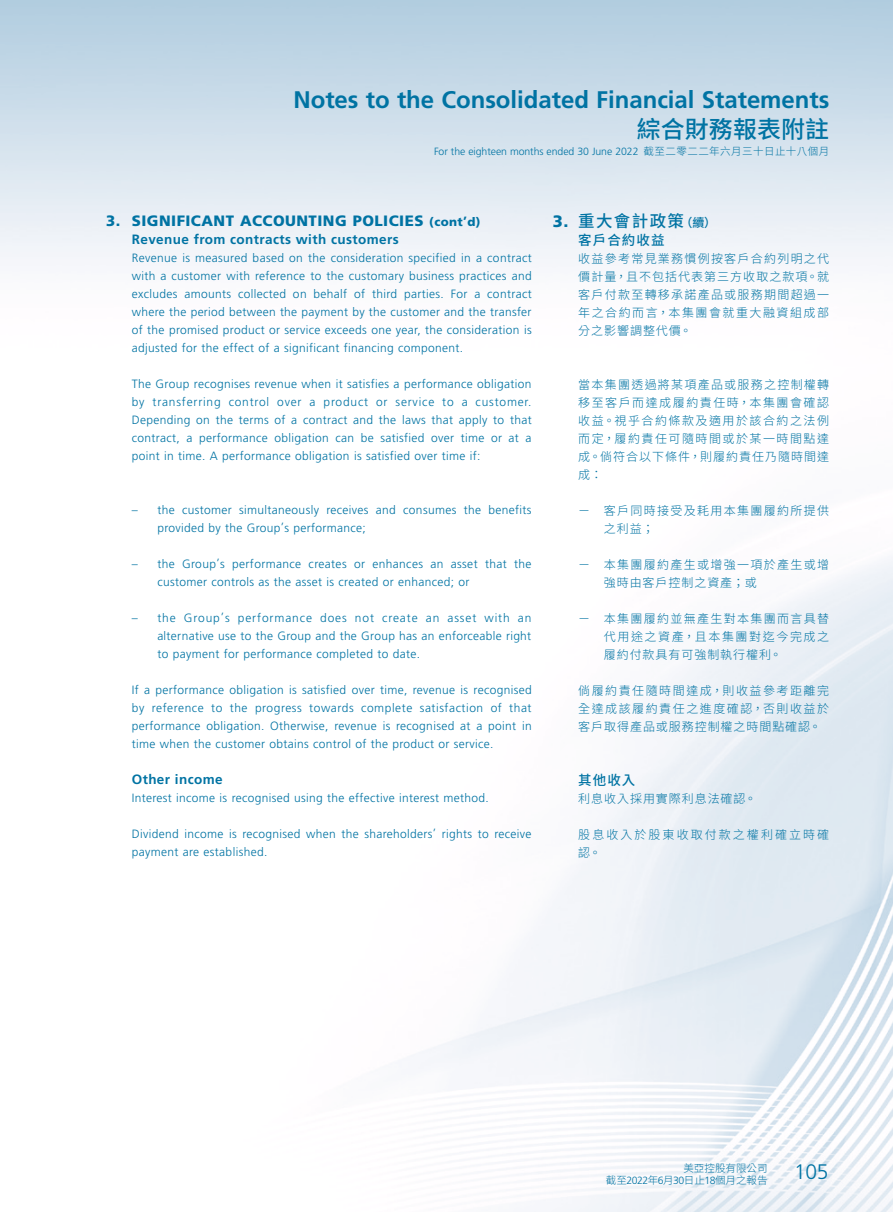
<style>
.page{position:relative;width:893px;height:1212px;background:#fff}
.page>*{position:absolute;margin:0;border:0;box-sizing:border-box;transform-origin:0 0}
.t1{font:700 24px "Frutiger LT Std";color:#0073a3}
.t2{font:500 24px "Source Han Sans TC";letter-spacing:.005em;color:#0073a3}
.t3{font:300 21px "Frutiger LT Std";color:#0073a3}
.C_Heading_1{font:500 16.5px "Source Han Sans TC";letter-spacing:.08em;color:#0073a3}
.Heading_1{font:900 15px "Frutiger LT Std";letter-spacing:.03em;color:#0073a3}
.Heading_2{font:700 13.5px "Frutiger LT Std";letter-spacing:.03em;color:#0073a3}
.C_Heading_2{font:500 13.5px "Source Han Sans TC";letter-spacing:.08em;color:#0073a3}
.Body_Text{font:300 12px/18px "Frutiger LT Std";letter-spacing:.03em;color:#0073a3;text-align:justify}
.C_Body_Text{font:300 12px/18px "Source Han Sans TC";letter-spacing:.11em;color:#0073a3;text-align:justify}
.C_Body_Text-2{font:300 12px/18px "Source Han Sans TC";letter-spacing:.17em;color:#0073a3}
.C_Body_Text-3{font:300 12px "Source Han Sans TC";letter-spacing:.08em;color:#0073a3}
.t4{font:300 10.5px "Frutiger LT Std";letter-spacing:-.005em;color:#0073a3}
.t5{font:300 10.5px/12.8px "Source Han Sans TC";letter-spacing:.005em;color:#0073a3;text-align:right}
.s1{font-family:"Source Han Sans TC"}
.s2{font-size:12px}
.s3{font-family:"Frutiger LT Std";font-weight:900}
.s4{font-family:"Frutiger LT Std"}
</style>
<div class="page">
<img style="left:0;top:0;width:893px;height:1212px">
<h1 class="t1" style="left:293px;top:85px;width:537px">Notes to the Consolidated Financial Statements</h1>
<h1 class="t2" style="left:637px;top:115px;width:194px">綜合財務報表附註</h1>
<p class="t4" style="left:434px;top:145px;width:397px">For the eighteen months ended 30 June 2022 <span class="s1">截至二零二二年六月三十日止十八個月</span></p>
<p class="Heading_1" style="left:106px;top:211px;width:376px">3. SIGNIFICANT ACCOUNTING POLICIES <span class="s2">(cont’d)</span></p>
<p class="Heading_2" style="left:132px;top:231px;width:268px">Revenue from contracts with customers</p>
<p class="Body_Text" style="left:132px;top:249px;width:401px">Revenue is measured based on the consideration specified in a contract with a customer with reference to the customary business practices and excludes amounts collected on behalf of third parties. For a contract where the period between the payment by the customer and the transfer of the promised product or service exceeds one year, the consideration is adjusted for the effect of a significant financing component.</p>
<p class="Body_Text" style="left:132px;top:375px;width:401px">The Group recognises revenue when it satisfies a performance obligation by transferring control over a product or service to a customer.<br>Depending on the terms of a contract and the laws that apply to that contract, a performance obligation can be satisfied over time or at a point in time. A performance obligation is satisfied over time if:</p>
<p class="Body_Text" style="left:157px;top:501px;width:376px;text-indent:-26px">– the customer simultaneously receives and consumes the benefits provided by the Group’s performance;</p>
<p class="Body_Text" style="left:157px;top:555px;width:376px;text-indent:-26px">– the Group’s performance creates or enhances an asset that the customer controls as the asset is created or enhanced; or</p>
<p class="Body_Text" style="left:157px;top:609px;width:376px;text-indent:-26px">– the Group’s performance does not create an asset with an alternative use to the Group and the Group has an enforceable right to payment for performance completed to date.</p>
<p class="Body_Text" style="left:132px;top:681px;width:401px">If a performance obligation is satisfied over time, revenue is recognised by reference to the progress towards complete satisfaction of that performance obligation. Otherwise, revenue is recognised at a point in time when the customer obtains control of the product or service.</p>
<p class="Heading_2" style="left:132px;top:771px;width:92px">Other income</p>
<p class="Body_Text" style="left:132px;top:789px;width:358px">Interest income is recognised using the effective interest method.</p>
<p class="Body_Text" style="left:132px;top:825px;width:401px">Dividend income is recognised when the shareholders’ rights to receive payment are established.</p>
<p class="C_Heading_1" style="left:553px;top:212px;width:165px"><span class="s3">3.</span> 重大會計政策<span class="s2">（續）</span></p>
<p class="C_Heading_2" style="left:578px;top:233px;width:88px">客戶合約收益</p>
<p class="C_Body_Text" style="left:578px;top:250px;width:252px">收益參考常見業務慣例按客戶合約列明之代價計量，且不包括代表第三方收取之款項。就客戶付款至轉移承諾產品或服務期間超過一年之合約而言，本集團會就重大融資組成部分之影響調整代價。</p>
<p class="C_Body_Text" style="left:578px;top:376px;width:252px">當本集團透過將某項產品或服務之控制權轉移至客戶而達成履約責任時，本集團會確認收益。視乎合約條款及適用於該合約之法例而定，履約責任可隨時間或於某一時間點達成。倘符合以下條件，則履約責任乃隨時間達成：</p>
<p class="C_Body_Text" style="left:604px;top:502px;width:227px;text-indent:-26px">－ 客戶同時接受及耗用本集團履約所提供之利益；</p>
<p class="C_Body_Text" style="left:604px;top:556px;width:227px;text-indent:-26px">－ 本集團履約產生或增強一項於產生或增強時由客戶控制之資產；或</p>
<p class="C_Body_Text" style="left:604px;top:610px;width:227px;text-indent:-26px">－ 本集團履約並無產生對本集團而言具替代用途之資產，且本集團對迄今完成之履約付款具有可強制執行權利。</p>
<p class="C_Body_Text" style="left:578px;top:682px;width:252px">倘履約責任隨時間達成，則收益參考距離完全達成該履約責任之進度確認，否則收益於客戶取得產品或服務控制權之時間點確認。</p>
<p class="C_Heading_2" style="left:578px;top:773px;width:59px">其他收入</p>
<p class="C_Body_Text-3" style="left:578px;top:792px;width:180px">利息收入採用實際利息法確認。</p>
<p class="C_Body_Text-2" style="left:578px;top:826px;width:252px">股息收入於股東收取付款之權利確立時確認。</p>
<p class="t5" style="left:606px;top:1161px;width:163px">美亞控股有限公司<br>截至<span class="s4">2022</span>年<span class="s4">6</span>月<span class="s4">30</span>日止<span class="s4">18</span>個月之報告</p>
<h2 class="t3" style="left:794px;top:1160px;width:36px">105</h2>
</div>
